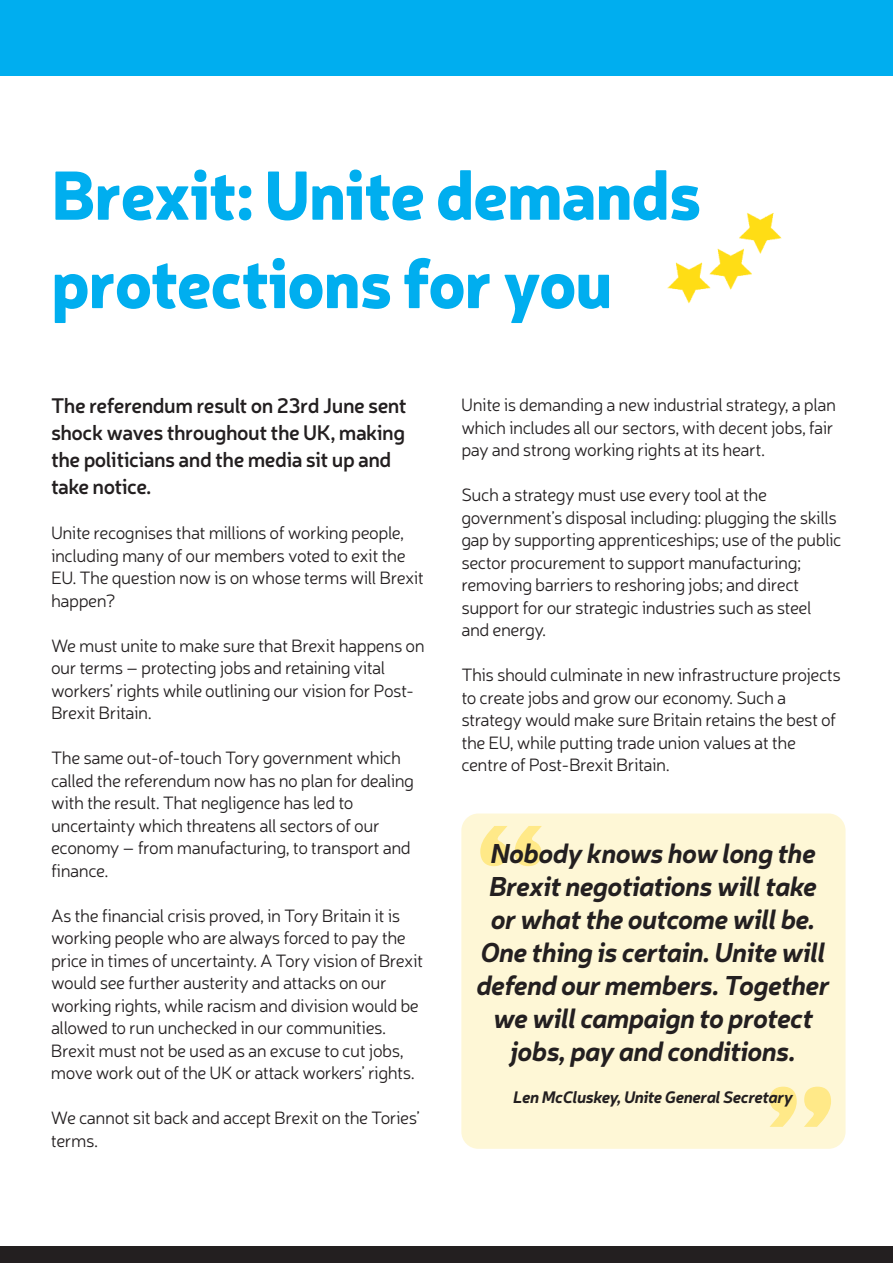
<style>
.page{position:relative;width:893px;height:1263px;background:#fff}
.page>*{position:absolute;margin:0;border:0;box-sizing:border-box;transform-origin:0 0}
.t1{font:900 150px "Neris";color:#ffe988}
.t2{font:900 67.95px/88.3px "Neris";letter-spacing:-.025em;color:#00aeef}
.t3{font:italic 700 27px/33px "Neris";letter-spacing:-.025em;color:#231f20;text-align:center}
.t4{font:600 21px/27px "Neris";letter-spacing:-.025em;color:#231f20}
.t5{font:300 18px/22.5px "Neris";letter-spacing:-.025em;color:#231f20}
.t6{font:italic 700 16.5px "Neris";letter-spacing:-.025em;color:#231f20}
</style>
<div class="page">
<div style="left:461px;top:813px;width:384px;height:336px;background:#fef7d6;border-radius:17px"></div>
<div style="left:0;top:0;width:893px;height:76px;background:#00aeef"></div>
<div style="left:0;top:1246px;width:893px;height:17px;background:#231f20"></div>
<img style="left:667px;top:212px;width:115px;height:92px">
<h2 class="t2" style="left:51px;top:158px;width:652px">Brexit: Unite demands protections for you</h2>
<p class="t4" style="left:51px;top:395px;width:357px">The referendum result on 23rd June sent shock waves throughout the UK, making the politicians and the media sit up and take notice.</p>
<p class="t5" style="left:51px;top:524px;width:375px">Unite recognises that millions of working people, including many of our members voted to exit the EU. The question now is on whose terms will Brexit happen?</p>
<p class="t5" style="left:51px;top:636px;width:375px">We must unite to make sure that Brexit happens on our terms – protecting jobs and retaining vital workers’ rights while outlining our vision for Post-Brexit Britain.</p>
<p class="t5" style="left:51px;top:749px;width:365px">The same out-of-touch Tory government which called the referendum now has no plan for dealing with the result. That negligence has led to uncertainty which threatens all sectors of our economy – from manufacturing, to transport and finance.</p>
<p class="t5" style="left:51px;top:906px;width:374px">As the financial crisis proved, in Tory Britain it is working people who are always forced to pay the price in times of uncertainty. A Tory vision of Brexit would see further austerity and attacks on our working rights, while racism and division would be allowed to run unchecked in our communities.<br>Brexit must not be used as an excuse to cut jobs, move work out of the UK or attack workers’ rights.</p>
<p class="t5" style="left:51px;top:1109px;width:371px">We cannot sit back and accept Brexit on the Tories’ terms.</p>
<p class="t5" style="left:461px;top:395px;width:376px">Unite is demanding a new industrial strategy, a plan which includes all our sectors, with decent jobs, fair pay and strong working rights at its heart.</p>
<p class="t5" style="left:461px;top:485px;width:382px">Such a strategy must use every tool at the government’s disposal including: plugging the skills gap by supporting apprenticeships; use of the public sector procurement to support manufacturing; removing barriers to reshoring jobs; and direct support for our strategic industries such as steel and energy.</p>
<p class="t5" style="left:461px;top:665px;width:381px">This should culminate in new infrastructure projects to create jobs and grow our economy. Such a strategy would make sure Britain retains the best of the EU, while putting trade union values at the centre of Post-Brexit Britain.</p>
<h1 class="t1" style="left:474px;top:826px;width:76px">“</h1>
<h3 class="t3" style="left:476px;top:839px;width:355px">Nobody knows how long the<br>Brexit negotiations will take or what the outcome will be.<br>One thing is certain. Unite will defend our members. Together we will campaign to protect jobs, pay and conditions.</h3>
<p class="t6" style="left:513px;top:1091px;width:281px">Len McCluskey, Unite General Secretary</p>
<h1 class="t1" style="left:763px;top:1087px;width:76px">”</h1>
</div>
